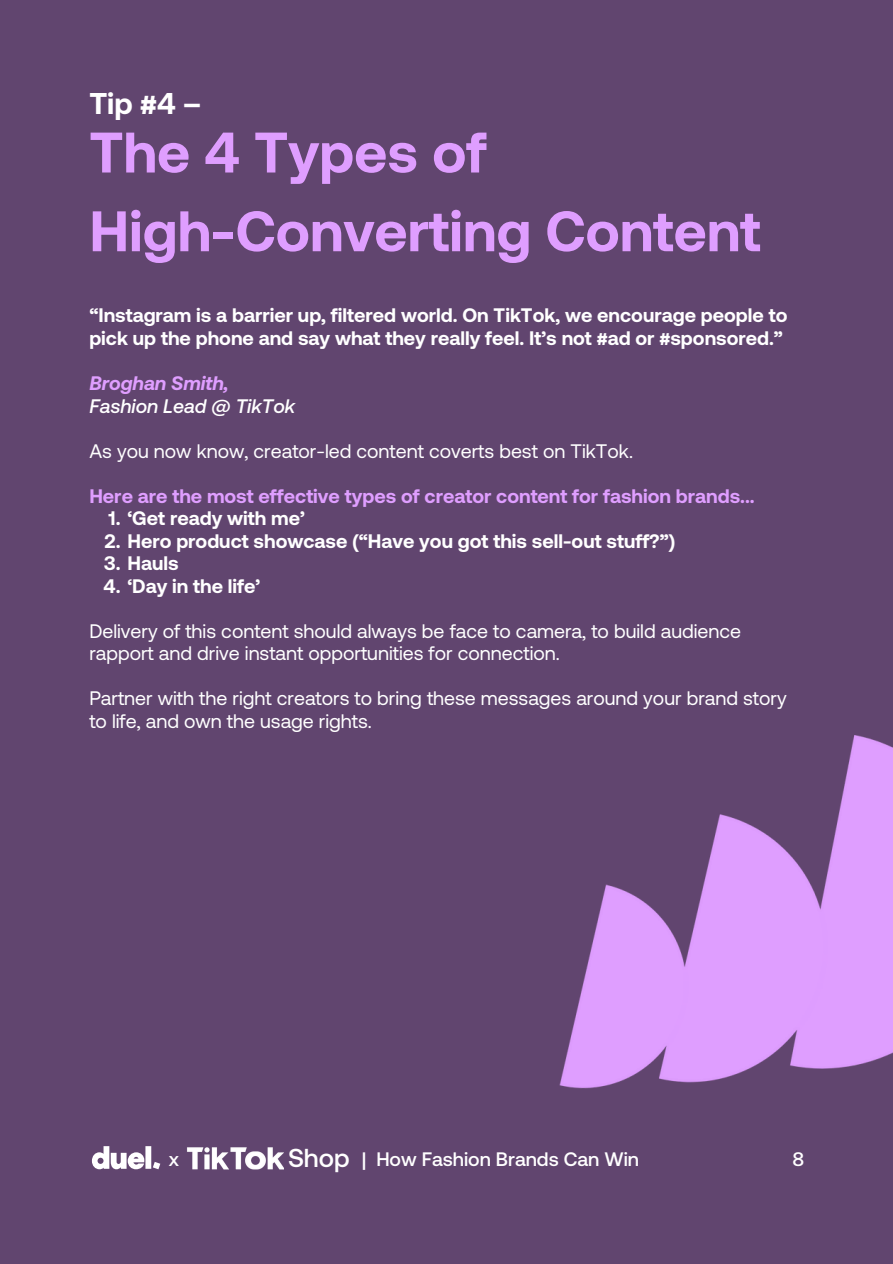
<style>
.page{position:relative;width:893px;height:1264px;background:#fff}
.page>*{position:absolute;margin:0;border:0;box-sizing:border-box;transform-origin:0 0}
.t1{font:700 57px/78.8px "Aeonik";color:#df9eff}
.t2{font:700 30px "Aeonik";color:#fff}
.t3{font:500 25.95px "Aeonik";color:#fff}
.t4{font:19.5px/22.5px "Aeonik";color:#fff}
.t5{font:700 19.5px/22.5px "Aeonik";color:#fff}
.t6{font:700 19.5px "Aeonik";color:#df9eff}
.t7{font:italic 500 19.5px/22.5px "Aeonik";color:#fff}
.t8{font:500 19.5px "Aeonik";color:#fff}
.s1{font-weight:700;color:#df9eff}
</style>
<div class="page">
<div style="left:0;top:0;width:892px;height:1263px;background:#61456f"></div>
<svg style="left:92px;top:1146px;width:68px;height:23px"></svg>
<img style="left:187px;top:1147px;width:97px;height:21px">
<img style="left:559px;top:735px;width:333px;height:354px">
<p class="t2" style="left:89px;top:92px;width:113px">Tip #4 –</p>
<h4 class="t1" style="left:89px;top:119px;width:672px">The 4 Types of<br>High-Converting Content</h4>
<p class="t5" style="left:89px;top:306px;width:699px">“Instagram is a barrier up, filtered world. On TikTok, we encourage people to pick up the phone and say what they really feel. It’s not #ad or #sponsored.”</p>
<p class="t7" style="left:89px;top:374px;width:207px"><span class="s1">Broghan Smith,<br></span>Fashion Lead @ TikTok</p>
<p class="t4" style="left:89px;top:441px;width:545px">As you now know, creator-led content coverts best on TikTok.</p>
<p class="t6" style="left:89px;top:488px;width:667px">Here are the most effective types of creator content for fashion brands...</p>
<p class="t5" style="left:109px;top:509px;width:198px">1. ‘Get ready with me’</p>
<p class="t5" style="left:104px;top:531px;width:572px">2. Hero product showcase (“Have you got this sell-out stuff?”)</p>
<p class="t5" style="left:104px;top:554px;width:76px">3. Hauls</p>
<p class="t5" style="left:103px;top:576px;width:158px">4. ‘Day in the life’</p>
<h3 class="t4" style="left:89px;top:621px;width:653px">Delivery of this content should always be face to camera, to build audience rapport and drive instant opportunities for connection.</h3>
<p class="t4" style="left:89px;top:689px;width:698px">Partner with the right creators to bring these messages around your brand story to life, and own the usage rights.</p>
<h4 class="t8" style="left:169px;top:1151px;width:12px">x</h4>
<p class="t3" style="left:288px;top:1147px;width:63px">Shop</p>
<h1 class="t8" style="left:362px;top:1151px;width:279px">| How Fashion Brands Can Win</h1>
<h2 class="t8" style="left:792px;top:1151px;width:13px">8</h2>
</div>
